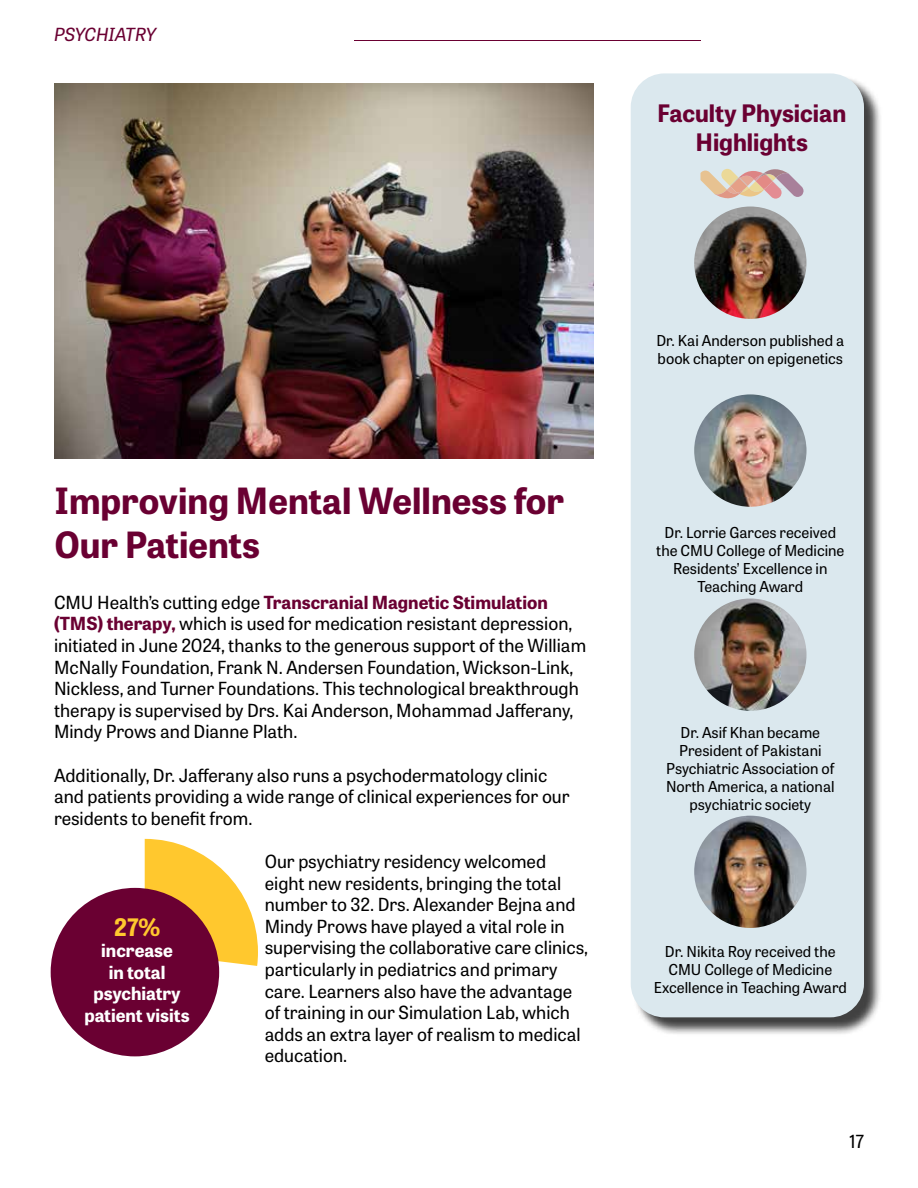
<style>
.page{position:relative;width:918px;height:1188px;background:#fff}
.page>*{position:absolute;margin:0;border:0;box-sizing:border-box;transform-origin:0 0}
.t1{font:700 36px/43.2px "Tablet Gothic";color:#6a0032}
.t2{font:700 24px/28.8px "Tablet Gothic";color:#6a0032;text-align:center}
.t3{font:700 24px "Tablet Gothic";color:#ffc82e}
.t4{font:18px/21.6px "Tablet Gothic";color:#000}
.t5{font:700 18px/21.6px "Tablet Gothic";color:#fff;text-align:center}
.t6{font:italic 18px "Tablet Gothic";letter-spacing:-.01em;color:#6a0032}
.t7{font:15px/18px "Tablet Gothic";color:#000;text-align:center}
.s1{font-weight:700;color:#6a0032}
</style>
<div class="page">
<img style="left:54px;top:84px;width:540px;height:375px">
<div style="left:633px;top:76px;width:250px;height:960px;background:#000;opacity:.75"></div>
<div style="left:631px;top:73px;width:233px;height:944px;background:#dbe8ee;border-radius:34px"></div>
<img style="left:694px;top:207px;width:113px;height:112px;border-radius:56px">
<img style="left:694px;top:598px;width:113px;height:113px;border-radius:56px">
<img style="left:694px;top:816px;width:113px;height:112px;border-radius:56px">
<img style="left:694px;top:394px;width:113px;height:113px;border-radius:56px">
<div style="left:51px;top:888px;width:168px;height:168px;background:#6a0032;border-radius:50%"></div>
<svg style="left:51px;top:839px;width:207px;height:190px"></svg>
<svg style="left:701px;top:169px;width:103px;height:30px"></svg>
<p class="t6" style="left:54px;top:22px;width:104px">PSYCHIATRY</p>
<h2 class="t2" style="left:657px;top:98px;width:191px">Faculty Physician<br>Highlights</h2>
<h1 class="t1" style="left:54px;top:478px;width:511px">Improving Mental Wellness for<br>Our Patients</h1>
<p class="t4" style="left:54px;top:591px;width:534px">CMU Health’s cutting edge <span class="s1">Transcranial Magnetic Stimulation (TMS) therapy,</span> which is used for medication resistant depression, initiated in June 2024, thanks to the generous support of the William McNally Foundation, Frank N. Andersen Foundation, Wickson-Link, Nickless, and Turner Foundations. This technological breakthrough therapy is supervised by Drs. Kai Anderson, Mohammad Jafferany, Mindy Prows and Dianne Plath.</p>
<p class="t4" style="left:54px;top:764px;width:517px">Additionally, Dr. Jafferany also runs a psychodermatology clinic and patients providing a wide range of clinical experiences for our residents to benefit from.</p>
<p class="t4" style="left:265px;top:850px;width:325px">Our psychiatry residency welcomed eight new residents, bringing the total number to 32. Drs. Alexander Bejna and Mindy Prows have played a vital role in supervising the collaborative care clinics, particularly in pediatrics and primary care. Learners also have the advantage of training in our Simulation Lab, which adds an extra layer of realism to medical education.</p>
<h2 class="t3" style="left:114px;top:910px;width:48px">27%</h2>
<p class="t5" style="left:85px;top:939px;width:107px">increase<br>in total psychiatry patient visits</p>
<p class="t7" style="left:656px;top:331px;width:189px;text-align:left">Dr. Kai Anderson published a book chapter on epigenetics</p>
<p class="t7" style="left:656px;top:523px;width:190px">Dr. Lorrie Garces received the CMU College of Medicine<br>Residents’ Excellence in<br>Teaching Award</p>
<p class="t7" style="left:666px;top:723px;width:170px">Dr. Asif Khan became<br>President of Pakistani<br>Psychiatric Association of<br>North America, a national psychiatric society</p>
<p class="t7" style="left:654px;top:941px;width:195px">Dr. Nikita Roy received the<br>CMU College of Medicine<br>Excellence in Teaching Award</p>
<p class="t4" style="left:849px;top:1129px;width:16px">17</p>
</div>
